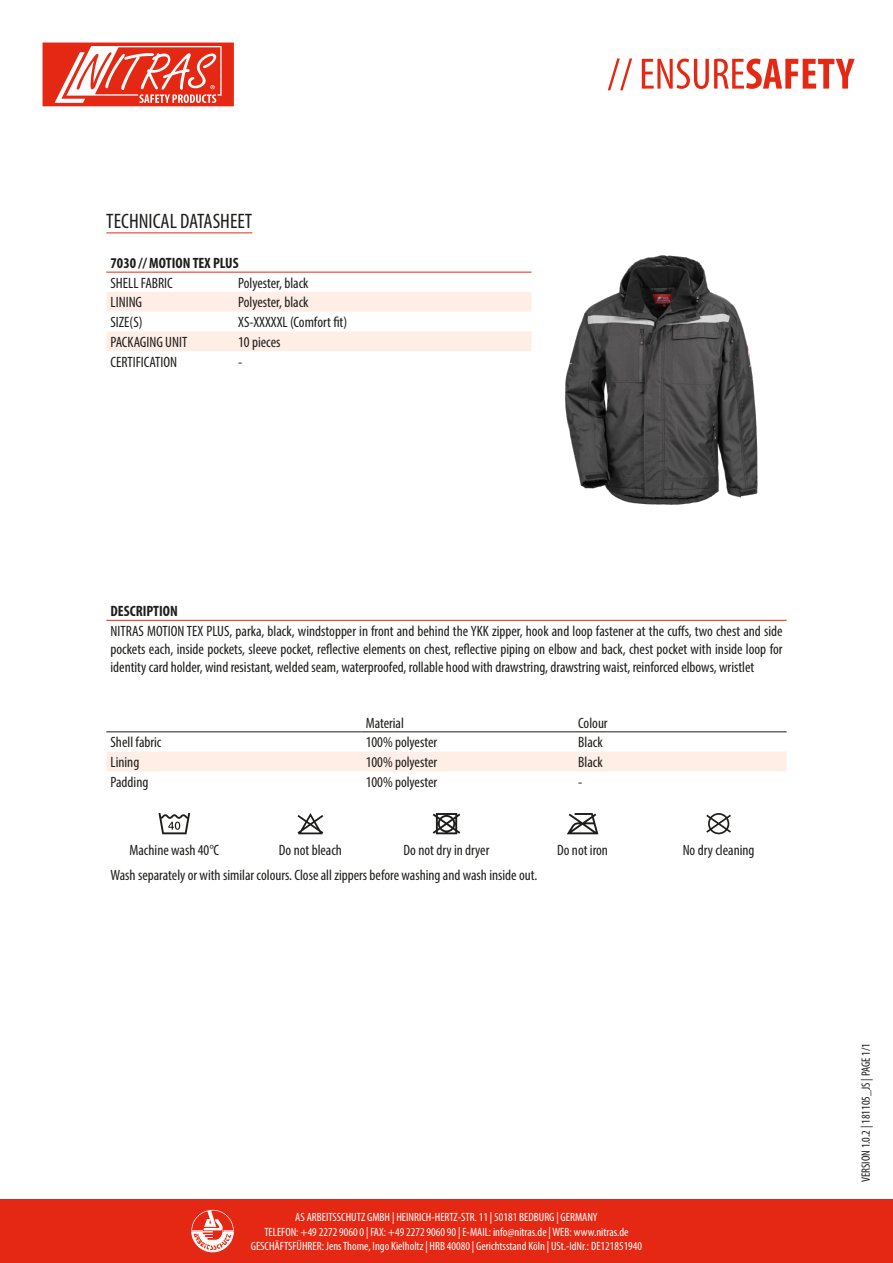
<style>
.page{position:relative;width:893px;height:1263px;background:#fff}
.page>*{position:absolute;margin:0;border:0;box-sizing:border-box;transform-origin:0 0}
.t1{font:condensed 21px "Myriad Pro";color:#1d1d1b}
.Artikeltext{font:condensed 15px/18px "Myriad Pro";color:#1d1d1b;text-align:justify}
.t2{font:700 condensed 15px "Myriad Pro";color:#1d1d1b}
.t3{font:condensed 12px/14.4px "Myriad Pro";color:#fff;text-align:center}
.t4{font:condensed 12px "Myriad Pro";color:#1d1d1b}
</style>
<div class="page">
<div style="left:0;top:1199px;width:893px;height:64px;background:#e52813"></div>
<svg style="left:608px;top:58px;width:247px;height:32px"></svg>
<svg style="left:191px;top:1210px;width:43px;height:42px"></svg>
<svg style="left:43px;top:43px;width:191px;height:63px"></svg>
<hr style="left:106px;top:232px;width:146px;height:1px;background:#e52813">
<svg style="left:106px;top:292px;width:425px;height:59px"></svg>
<hr style="left:106px;top:272px;width:128px;height:1px;background:#e52813">
<hr style="left:234px;top:272px;width:297px;height:1px;background:#e52813">
<img style="left:531px;top:255px;width:227px;height:250px">
<hr style="left:106px;top:620px;width:681px;height:1px;background:#e52813">
<svg style="left:106px;top:732px;width:681px;height:39px"></svg>
<hr style="left:106px;top:731px;width:255px;height:1px;background:#1d1d1b">
<hr style="left:361px;top:731px;width:213px;height:1px;background:#1d1d1b">
<hr style="left:574px;top:731px;width:213px;height:1px;background:#1d1d1b">
<svg style="left:158px;top:813px;width:32px;height:21px"></svg>
<svg style="left:297px;top:813px;width:26px;height:21px"></svg>
<svg style="left:433px;top:813px;width:27px;height:21px"></svg>
<svg style="left:567px;top:813px;width:31px;height:21px"></svg>
<svg style="left:706px;top:813px;width:25px;height:21px"></svg>
<p class="t1" style="left:106px;top:209px;width:148px">TECHNICAL DATASHEET</p>
<p class="t2" style="left:111px;top:253px;width:130px">7030 // MOTION TEX PLUS</p>
<p class="Artikeltext" style="left:111px;top:273px;width:64px">SHELL FABRIC</p>
<p class="Artikeltext" style="left:238px;top:273px;width:72px">Polyester, black</p>
<p class="Artikeltext" style="left:111px;top:293px;width:33px">LINING</p>
<p class="Artikeltext" style="left:238px;top:293px;width:72px">Polyester, black</p>
<p class="Artikeltext" style="left:111px;top:313px;width:34px">SIZE(S)</p>
<p class="Artikeltext" style="left:238px;top:313px;width:111px">XS-XXXXXL (Comfort fit)</p>
<p class="Artikeltext" style="left:111px;top:333px;width:78px">PACKAGING UNIT</p>
<p class="Artikeltext" style="left:238px;top:333px;width:44px">10 pieces</p>
<p class="Artikeltext" style="left:111px;top:352px;width:68px">CERTIFICATION</p>
<p class="Artikeltext" style="left:238px;top:352px;width:6px">-</p>
<p class="t2" style="left:111px;top:602px;width:69px">DESCRIPTION</p>
<p class="Artikeltext" style="left:111px;top:622px;width:673px">NITRAS MOTION TEX PLUS, parka, black, windstopper in front and behind the YKK zipper, hook and loop fastener at the cuffs, two chest and side pockets each, inside pockets, sleeve pocket, reflective elements on chest, reflective piping on elbow and back, chest pocket with inside loop for identity card holder, wind resistant, welded seam, waterproofed, rollable hood with drawstring, drawstring waist, reinforced elbows, wristlet</p>
<p class="Artikeltext" style="left:366px;top:713px;width:40px">Material</p>
<p class="Artikeltext" style="left:578px;top:713px;width:31px">Colour</p>
<p class="Artikeltext" style="left:111px;top:733px;width:52px">Shell fabric</p>
<p class="Artikeltext" style="left:366px;top:733px;width:73px">100% polyester</p>
<p class="Artikeltext" style="left:578px;top:733px;width:26px">Black</p>
<p class="Artikeltext" style="left:111px;top:753px;width:30px">Lining</p>
<p class="Artikeltext" style="left:366px;top:753px;width:73px">100% polyester</p>
<p class="Artikeltext" style="left:578px;top:753px;width:26px">Black</p>
<p class="Artikeltext" style="left:111px;top:773px;width:39px">Padding</p>
<p class="Artikeltext" style="left:366px;top:773px;width:73px">100% polyester</p>
<p class="Artikeltext" style="left:578px;top:773px;width:6px">-</p>
<p class="Artikeltext" style="left:130px;top:841px;width:91px">Machine wash 40°C</p>
<p class="Artikeltext" style="left:279px;top:841px;width:65px">Do not bleach</p>
<p class="Artikeltext" style="left:403px;top:841px;width:87px">Do not dry in dryer</p>
<p class="Artikeltext" style="left:557px;top:841px;width:52px">Do not iron</p>
<p class="Artikeltext" style="left:683px;top:841px;width:73px">No dry cleaning</p>
<p class="Artikeltext" style="left:111px;top:866px;width:428px">Wash separately or with similar colours. Close all zippers before washing and wash inside out.</p>
<p class="t3" style="left:251px;top:1210px;width:393px">AS ARBEITSSCHUTZ GMBH | HEINRICH-HERTZ-STR. 11 | 50181 BEDBURG | GERMANY<br>TELEFON: +49 2272 9060 0 | FAX: +49 2272 9060 90 | E-MAIL: info@nitras.de | WEB: www.nitras.de<br>GESCHÄFTSFÜHRER: Jens Thome, Ingo Kielholtz | HRB 40080 | Gerichtsstand Köln | USt.-IdNr.: DE121851940</p>
<p class="t4" style="left:859px;top:1182px;width:140px;rotate:-90deg">VERSION 1.0.2 | 181105_JS | PAGE 1/1</p>
</div>
